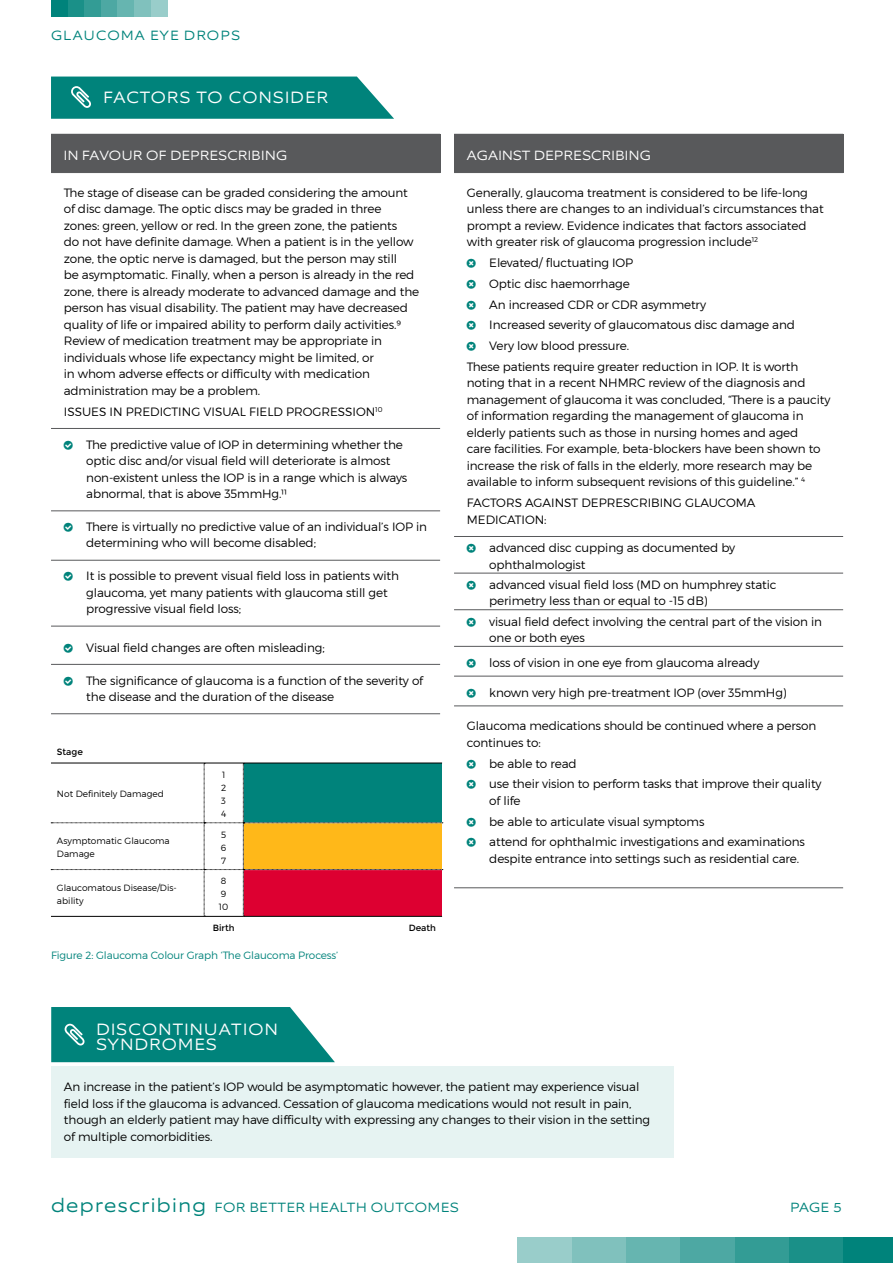
<style>
.page{position:relative;width:893px;height:1263px;background:#fff}
.page>*{position:absolute;margin:0;border:0;box-sizing:border-box;transform-origin:0 0}
.t1{font:300 16.5px/15px "Equip Extended";letter-spacing:.08em;color:#fff}
.t2{font:300 13.5px "Equip Extended";letter-spacing:.03em;color:#fff}
.t3{font:300 13.5px "Equip Extended";letter-spacing:.05em;color:#00837b}
.t4{font:300 13.5px "Equip Extended";letter-spacing:.1em;color:#00837b}
.t5{font:300 12px/16.5px "Montserrat";letter-spacing:-.01em;color:#000}
.t6{font:300 10.5px "Montserrat";letter-spacing:-.01em;color:#00837b}
.t7{font:300 9px/13px "Montserrat";color:#000}
.t8{font:9px "Montserrat";color:#000}
.s1{font-size:19.5px}
</style>
<div class="page">
<div style="left:51px;top:0;width:17px;height:17px;background:#00837b"></div>
<div style="left:68px;top:0;width:16px;height:17px;background:#1a9088"></div>
<div style="left:84px;top:0;width:17px;height:17px;background:#339c95"></div>
<div style="left:101px;top:0;width:17px;height:17px;background:#4da8a3"></div>
<div style="left:118px;top:0;width:16px;height:17px;background:#66b5b0"></div>
<div style="left:134px;top:0;width:17px;height:17px;background:#80c1bd"></div>
<div style="left:151px;top:0;width:17px;height:17px;background:#99cdca"></div>
<div style="left:843px;top:1236px;width:50px;height:27px;background:#00837b"></div>
<div style="left:789px;top:1236px;width:54px;height:27px;background:#1a9088"></div>
<div style="left:734px;top:1236px;width:55px;height:27px;background:#339c95"></div>
<div style="left:680px;top:1236px;width:54px;height:27px;background:#4da8a3"></div>
<div style="left:626px;top:1236px;width:54px;height:27px;background:#66b5b0"></div>
<div style="left:571px;top:1236px;width:55px;height:27px;background:#80c1bd"></div>
<div style="left:517px;top:1236px;width:54px;height:27px;background:#99cdca"></div>
<div style="left:51px;top:134px;width:389px;height:39px;background:#58595b"></div>
<svg style="left:51px;top:510px;width:389px;height:154px"></svg>
<hr style="left:51px;top:428px;width:389px;height:1px;background:#58595b">
<hr style="left:51px;top:511px;width:389px;height:1px;background:#58595b">
<hr style="left:51px;top:560px;width:389px;height:1px;background:#58595b">
<hr style="left:51px;top:626px;width:389px;height:1px;background:#58595b">
<hr style="left:51px;top:664px;width:389px;height:1px;background:#58595b">
<hr style="left:51px;top:713px;width:389px;height:1px;background:#58595b">
<svg style="left:51px;top:764px;width:392px;height:153px"></svg>
<hr style="left:51px;top:916px;width:153px;height:1px;background:#000">
<hr style="left:204px;top:916px;width:39px;height:1px;background:#000">
<hr style="left:243px;top:916px;width:199px;height:1px;background:#000">
<hr style="left:51px;top:763px;width:153px;height:1px;background:#000">
<hr style="left:204px;top:763px;width:39px;height:1px;background:#000">
<hr style="left:243px;top:763px;width:199px;height:1px;background:#000">
<div style="left:454px;top:134px;width:389px;height:39px;background:#58595b"></div>
<svg style="left:454px;top:572px;width:389px;height:134px"></svg>
<hr style="left:454px;top:573px;width:389px;height:1px;background:#58595b">
<hr style="left:454px;top:609px;width:389px;height:1px;background:#58595b">
<hr style="left:454px;top:646px;width:389px;height:1px;background:#58595b">
<hr style="left:454px;top:676px;width:389px;height:1px;background:#58595b">
<hr style="left:454px;top:706px;width:389px;height:1px;background:#58595b">
<hr style="left:454px;top:887px;width:389px;height:1px;background:#58595b">
<hr style="left:454px;top:536px;width:389px;height:1px;background:#58595b">
<svg style="left:51px;top:77px;width:343px;height:42px;background:#118b84"></svg>
<div style="left:51px;top:1067px;width:622px;height:91px;background:#e6f3f2"></div>
<svg style="left:51px;top:1007px;width:284px;height:55px;background:#178e87"></svg>
<svg style="left:64px;top:523px;width:9px;height:9px"></svg>
<svg style="left:64px;top:572px;width:9px;height:9px"></svg>
<svg style="left:64px;top:643px;width:9px;height:9px"></svg>
<svg style="left:467px;top:581px;width:9px;height:9px"></svg>
<svg style="left:467px;top:617px;width:9px;height:9px"></svg>
<svg style="left:467px;top:659px;width:9px;height:9px"></svg>
<svg style="left:467px;top:688px;width:9px;height:9px"></svg>
<p class="t4" style="left:51px;top:26px;width:190px">GLAUCOMA EYE DROPS</p>
<h1 class="t1" style="left:104px;top:90px;width:226px">FACTORS TO CONSIDER</h1>
<p class="t2" style="left:64px;top:147px;width:225px">IN FAVOUR OF DEPRESCRIBING</p>
<p class="t5" style="left:64px;top:184px;width:357px">The stage of disease can be graded considering the amount of disc damage. The optic discs may be graded in three zones: green, yellow or red. In the green zone, the patients<br>do not have definite damage. When a patient is in the yellow zone, the optic nerve is damaged, but the person may still<br>be asymptomatic. Finally, when a person is already in the red zone, there is already moderate to advanced damage and the person has visual disability. The patient may have decreased quality of life or impaired ability to perform daily activities.9<br>Review of medication treatment may be appropriate in individuals whose life expectancy might be limited, or<br>in whom adverse effects or difficulty with medication administration may be a problem.</p>
<p class="t5" style="left:64px;top:403px;width:320px">ISSUES IN PREDICTING VISUAL FIELD PROGRESSION<sup>10</sup></p>
<p class="t5" style="left:86px;top:436px;width:323px">The predictive value of IOP in determining whether the optic disc and/or visual field will deteriorate is almost non-existent unless the IOP is in a range which is always abnormal, that is above 35mmHg.11</p>
<p class="t5" style="left:86px;top:518px;width:342px">There is virtually no predictive value of an individual’s IOP in determining who will become disabled;</p>
<p class="t5" style="left:86px;top:568px;width:314px">It is possible to prevent visual field loss in patients with glaucoma, yet many patients with glaucoma still get progressive visual field loss;</p>
<p class="t5" style="left:86px;top:639px;width:240px">Visual field changes are often misleading;</p>
<p class="t5" style="left:86px;top:672px;width:338px">The significance of glaucoma is a function of the severity of the disease and the duration of the disease</p>
<p class="t8" style="left:57px;top:746px;width:28px">Stage</p>
<p class="t7" style="left:57px;top:787px;width:108px">Not Definitely Damaged</p>
<p class="t7" style="left:221px;top:768px;width:7px;text-align:justify">1<br>2<br>3<br>4</p>
<p class="t7" style="left:57px;top:834px;width:114px">Asymptomatic Glaucoma<br>Damage</p>
<p class="t7" style="left:221px;top:828px;width:7px;text-align:justify">5<br>6<br>7</p>
<p class="t7" style="left:57px;top:881px;width:121px">Glaucomatous Disease/Dis&shy;ability</p>
<p class="t7" style="left:219px;top:874px;width:11px">8<br>9<br>10</p>
<p class="t8" style="left:213px;top:923px;width:23px">Birth</p>
<p class="t8" style="left:409px;top:923px;width:29px">Death</p>
<p class="t6" style="left:51px;top:948px;width:289px">Figure 2: Glaucoma Colour Graph ‘The Glaucoma Process’</p>
<h1 class="t1" style="left:96px;top:1021px;width:183px">DISCONTINUATION<br>SYNDROMES</h1>
<p class="t2" style="left:467px;top:147px;width:186px">AGAINST DEPRESCRIBING</p>
<p class="t5" style="left:467px;top:184px;width:358px">Generally, glaucoma treatment is considered to be life-long unless there are changes to an individual’s circumstances that prompt a review. Evidence indicates that factors associated with greater risk of glaucoma progression include<sup>12</sup></p>
<p class="t5" style="left:489px;top:254px;width:145px">Elevated/ fluctuating IOP</p>
<p class="t5" style="left:489px;top:275px;width:142px">Optic disc haemorrhage</p>
<p class="t5" style="left:489px;top:296px;width:218px">An increased CDR or CDR asymmetry</p>
<p class="t5" style="left:489px;top:317px;width:307px">Increased severity of glaucomatous disc damage and</p>
<p class="t5" style="left:489px;top:337px;width:141px">Very low blood pressure.</p>
<p class="t5" style="left:467px;top:358px;width:333px">These patients require greater reduction in IOP. It is worth</p>
<p class="t5" style="left:467px;top:375px;width:365px">noting that in a recent NHMRC review of the diagnosis and management of glaucoma it was concluded, “There is a paucity of information regarding the management of glaucoma in elderly patients such as those in nursing homes and aged<br>care facilities. For example, beta-blockers have been shown to increase the risk of falls in the elderly, more research may be available to inform subsequent revisions of this guideline.” <sup>4</sup></p>
<p class="t5" style="left:467px;top:494px;width:290px">FACTORS AGAINST DEPRESCRIBING GLAUCOMA<br>MEDICATION:</p>
<p class="t5" style="left:489px;top:540px;width:247px">advanced disc cupping as documented by ophthalmologist</p>
<p class="t5" style="left:489px;top:576px;width:289px">advanced visual field loss (MD on humphrey static perimetry less than or equal to -15 dB)</p>
<p class="t5" style="left:489px;top:613px;width:334px">visual field defect involving the central part of the vision in one or both eyes</p>
<p class="t5" style="left:489px;top:654px;width:272px">loss of vision in one eye from glaucoma already</p>
<p class="t5" style="left:489px;top:684px;width:299px">known very high pre-treatment IOP (over 35mmHg)</p>
<p class="t5" style="left:467px;top:717px;width:351px">Glaucoma medications should be continued where a person continues to:</p>
<p class="t5" style="left:489px;top:753px;width:334px;line-height:20.7px">be able to read<br>use their vision to perform tasks that improve their quality</p>
<p class="t5" style="left:489px;top:790px;width:317px;line-height:20.7px">of life<br>be able to articulate visual symptoms<br>attend for ophthalmic investigations and examinations</p>
<p class="t5" style="left:489px;top:850px;width:311px">despite entrance into settings such as residential care.</p>
<p class="t5" style="left:64px;top:1078px;width:588px">An increase in the patient’s IOP would be asymptomatic however, the patient may experience visual field loss if the glaucoma is advanced. Cessation of glaucoma medications would not result in pain, though an elderly patient may have difficulty with expressing any changes to their vision in the setting of multiple comorbidities.</p>
<p class="t3" style="left:51px;top:1199px;width:409px"><span class="s1">deprescribing</span> FOR BETTER HEALTH OUTCOMES</p>
<p class="t3" style="left:790px;top:1199px;width:53px">PAGE 5</p>
</div>
